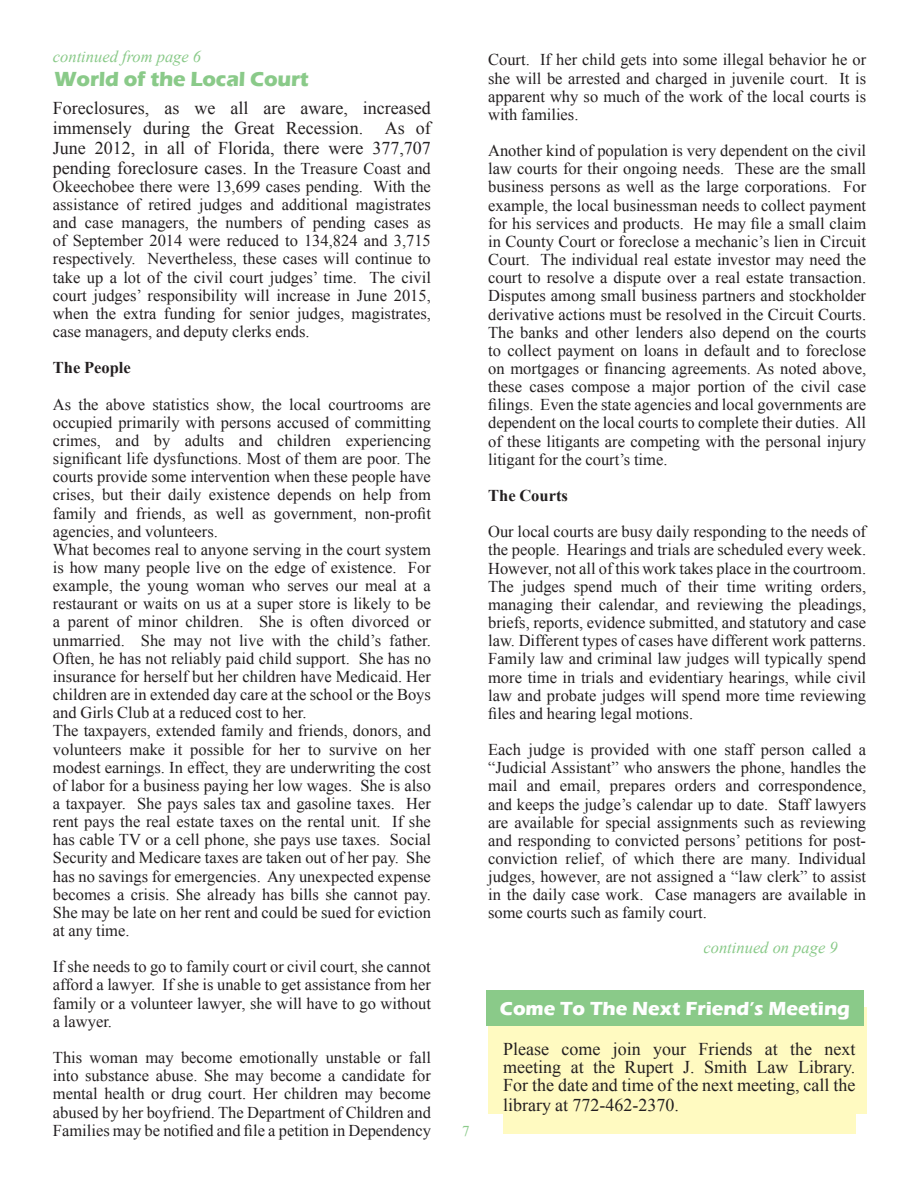
<style>
.page{position:relative;width:918px;height:1188px;background:#fff}
.page>*{position:absolute;margin:0;border:0;box-sizing:border-box;transform-origin:0 0}
.Body_Text{font:700 21px "Eras ITC";letter-spacing:-.01em;color:#8aca89}
.t1{font:700 19.5px "Eras ITC";color:#fff}
.t2{font:18px/19.8px "Times New Roman";color:#231f20;text-align:justify}
.t3{font:16.5px/18.1px "Times New Roman";color:#231f20;text-align:justify}
.t4{font:italic 16.5px "Times New Roman";color:#8aca89}
.t5{font:700 16.5px "Times New Roman";color:#231f20}
.t6{font:15px "Times New Roman";color:#8aca89}
.s1{font-size:16.5px}
</style>
<div class="page">
<div style="left:488px;top:1007px;width:378px;height:107px;background:#fffac1"></div>
<div style="left:503px;top:1042px;width:352px;height:92px;background:#fffac1"></div>
<div style="left:486px;top:990px;width:378px;height:36px;background:#8aca89"></div>
<p class="t4" style="left:53px;top:45px;width:150px">continued from page 6</p>
<p class="Body_Text" style="left:54px;top:67px;width:256px">World of the Local Court</p>
<p class="t2" style="left:53px;top:98px;width:380px">Foreclosures, as we all are aware, increased immensely during the Great Recession. As of June 2012, in all of Florida, there were 377,707 pending foreclosure cases. In <span class="s1">the Treasure Coast and</span></p>
<p class="t3" style="left:53px;top:177px;width:380px">Okeechobee there were 13,699 cases pending. With the assistance of retired judges and additional magistrates and case managers, the numbers of pending cases as of September 2014 were reduced to 134,824 and 3,715 respectively. Nevertheless, these cases will continue to take up a lot of the civil court judges’ time. The civil court judges’ responsibility will increase in June 2015, when the extra funding for senior judges, magistrates, case managers, and deputy clerks ends.</p>
<p class="t5" style="left:53px;top:356px;width:79px">The People</p>
<p class="t3" style="left:53px;top:395px;width:380px">As the above statistics show, the local courtrooms are occupied primarily with persons accused of committing crimes, and by adults and children experiencing significant life dysfunctions. Most of them are poor. The courts provide some intervention when these people have crises, but their daily existence depends on help from family and friends, as well as government, non-profit agencies, and volunteers.</p>
<p class="t3" style="left:53px;top:540px;width:380px">What becomes real to anyone serving in the court system is how many people live on the edge of existence. For example, the young woman who serves our meal at a restaurant or waits on us at a super store is likely to be a parent of minor children. She is often divorced or unmarried. She may not live with the child’s father.<br>Often, he has not reliably paid child support. She has no insurance for herself but her children have Medicaid. Her children are in extended day care at the school or the Boys and Girls Club at a reduced cost to her.</p>
<p class="t3" style="left:53px;top:721px;width:380px">The taxpayers, extended family and friends, donors, and volunteers make it possible for her to survive on her modest earnings. In effect, they are underwriting the cost of labor for a business paying her low wages. She is also a taxpayer. She pays sales tax and gasoline taxes. Her rent pays the real estate taxes on the rental unit. If she has cable TV or a cell phone, she pays use taxes. Social Security and Medicare taxes are taken out of her pay. She has no savings for emergencies. Any unexpected expense becomes a crisis. She already has bills she cannot pay.<br>She may be late on her rent and could be sued for eviction at any time.</p>
<p class="t3" style="left:53px;top:957px;width:380px">If she needs to go to family court or civil court, she cannot afford a lawyer. If she is unable to get assistance from her family or a volunteer lawyer, she will have to go without a lawyer.</p>
<p class="t3" style="left:53px;top:1048px;width:380px">This woman may become emotionally unstable or fall into substance abuse. She may become a candidate for mental health or drug court. Her children may become abused by her boyfriend. The Department of Children and Families may be notified and file a petition in Dependency</p>
<p class="t3" style="left:488px;top:50px;width:380px">Court. If her child gets into some illegal behavior he or she will be arrested and charged in juvenile court. It is apparent why so much of the work of the local courts is with families.</p>
<p class="t3" style="left:488px;top:141px;width:380px">Another kind of population is very dependent on the civil law courts for their ongoing needs. These are the small business persons as well as the large corporations. For example, the local businessman needs to collect payment for his services and products. He may file a small claim in County Court or foreclose a mechanic’s lien in Circuit Court. The individual real estate investor may need the court to resolve a dispute over a real estate transaction.<br>Disputes among small business partners and stockholder derivative actions must be resolved in the Circuit Courts.<br>The banks and other lenders also depend on the courts to collect payment on loans in default and to foreclose on mortgages or financing agreements. As noted above, these cases compose a major portion of the civil case filings. Even the state agencies and local governments are dependent on the local courts to complete their duties. All of these litigants are competing with the personal injury litigant for the court’s time.</p>
<p class="t5" style="left:488px;top:484px;width:81px">The Courts</p>
<p class="t3" style="left:488px;top:522px;width:380px">Our local courts are busy daily responding to the needs of the people. Hearings and trials are scheduled every week.<br>However, not all of this work takes place in the courtroom.<br>The judges spend much of their time writing orders, managing their calendar, and reviewing the pleadings, briefs, reports, evidence submitted, and statutory and case law. Different types of cases have different work patterns.<br>Family law and criminal law judges will typically spend more time in trials and evidentiary hearings, while civil law and probate judges will spend more time reviewing files and hearing legal motions.</p>
<p class="t3" style="left:488px;top:740px;width:380px">Each judge is provided with one staff person called a “Judicial Assistant” who answers the phone, handles the mail and email, prepares orders and correspondence, and keeps the judge’s calendar up to date. Staff lawyers are available for special assignments such as reviewing and responding to convicted persons’ petitions for post&shy;conviction relief, of which there are many. Individual judges, however, are not assigned a “law clerk” to assist in the daily case work. Case managers are available in some courts such as family court.</p>
<p class="t4" style="left:704px;top:936px;width:136px">continued on page 9</p>
<p class="t6" style="left:462px;top:1120px;width:9px">7</p>
<p class="t1" style="left:500px;top:998px;width:352px">Come To The Next Friend’s Meeting</p>
<p class="t2" style="left:503px;top:1039px;width:354px;line-height:18px">Please come join your Friends at the next meeting at the Rupert J. Smith Law Library.<br>For the date and time of the next meeting, call the</p>
<p class="t2" style="left:503px;top:1094px;width:177px">library at 772-462-2370.</p>
</div>
